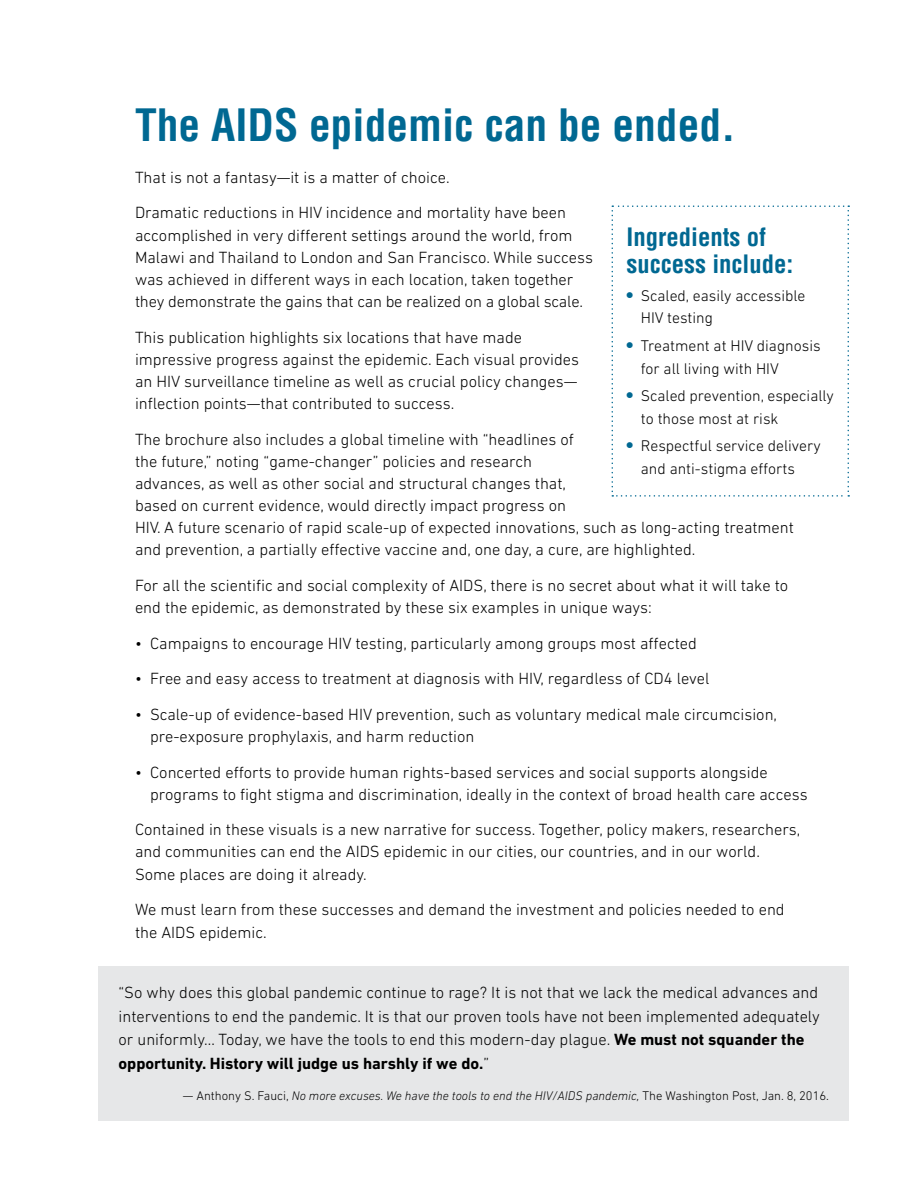
<style>
.page{position:relative;width:918px;height:1188px;background:#fff}
.page>*{position:absolute;margin:0;border:0;box-sizing:border-box;transform-origin:0 0}
.t1{font:700 condensed 43.5px "Helvetica LT Std";color:#006892}
.t2{font:700 condensed 24.75px/27.3px "Helvetica LT Std";color:#006892}
.t3{font:300 16.5px/22.2px "DIN Next LT Pro";color:#000}
.t4{font:300 15.75px/22.5px "DIN Next LT Pro";color:#000}
.t5{font:italic 300 12.75px "DIN Next LT Pro";color:#000}
.s1{font-family:"Helvetica LT Std";font-weight:700;font-stretch:condensed;color:#006892}
.s2{font-weight:700}
.s3{font-style:normal}
</style>
<div class="page">
<div style="left:98px;top:966px;width:751px;height:154px;background:#e6e7e8"></div>
<svg style="left:612px;top:205px;width:237px;height:292px"></svg>
<h1 class="t1" style="left:135px;top:97px;width:602px">The AIDS epidemic can be ended.</h1>
<p class="t3" style="left:135px;top:159px;width:433px;line-height:35.5px">That is not a fantasy—it is a matter of choice.<br>Dramatic reductions in HIV incidence and mortality have been</p>
<p class="t3" style="left:135px;top:224px;width:460px">accomplished in very different settings around the world, from Malawi and Thailand to London and San Francisco. While success was achieved in different ways in each location, taken together they demonstrate the gains that can be realized on a global scale.</p>
<p class="t3" style="left:135px;top:326px;width:446px">This publication highlights six locations that have made impressive progress against the epidemic. Each visual provides an HIV surveillance timeline as well as crucial policy changes— inflection points—that contributed to success.</p>
<p class="t3" style="left:135px;top:428px;width:660px">The brochure also includes a global timeline with “headlines of<br>the future,” noting “game-changer” policies and research<br>advances, as well as other social and structural changes that,<br>based on current evidence, would directly impact progress on<br>HIV. A future scenario of rapid scale-up of expected innovations, such as long-acting treatment and prevention, a partially effective vaccine and, one day, a cure, are highlighted.</p>
<p class="t3" style="left:135px;top:574px;width:655px">For all the scientific and social complexity of AIDS, there is no secret about what it will take to end the epidemic, as demonstrated by these six examples in unique ways:</p>
<p class="t3" style="left:135px;top:632px;width:564px">• Campaigns to encourage HIV testing, particularly among groups most affected</p>
<p class="t3" style="left:135px;top:667px;width:576px">• Free and easy access to treatment at diagnosis with HIV, regardless of CD4 level</p>
<p class="t3" style="left:150px;top:703px;width:629px;text-indent:-15px">• Scale-up of evidence-based HIV prevention, such as voluntary medical male circumcision, pre-exposure prophylaxis, and harm reduction</p>
<p class="t3" style="left:150px;top:761px;width:659px;text-indent:-15px">• Concerted efforts to provide human rights-based services and social supports alongside programs to fight stigma and discrimination, ideally in the context of broad health care access</p>
<p class="t3" style="left:135px;top:818px;width:667px">Contained in these visuals is a new narrative for success. Together, policy makers, researchers, and communities can end the AIDS epidemic in our cities, our countries, and in our world.<br>Some places are doing it already.</p>
<p class="t3" style="left:135px;top:898px;width:651px">We must learn from these successes and demand the investment and policies needed to end the AIDS epidemic.</p>
<h2 class="t2" style="left:627px;top:223px;width:169px">Ingredients of success include:</h2>
<p class="t4" style="left:641px;top:284px;width:166px;text-indent:-14px"><span class="s1">•</span> Scaled, easily accessible<br>HIV testing</p>
<p class="t4" style="left:641px;top:334px;width:182px;text-indent:-14px"><span class="s1">•</span> Treatment at HIV diagnosis for all living with HIV</p>
<p class="t4" style="left:641px;top:384px;width:195px;text-indent:-14px"><span class="s1">•</span> Scaled prevention, especially to those most at risk</p>
<p class="t4" style="left:641px;top:435px;width:181px;text-indent:-14px"><span class="s1">•</span> Respectful service delivery and anti-stigma efforts</p>
<p class="t3" style="left:119px;top:981px;width:703px;line-height:23.7px">“So why does this global pandemic continue to rage? It is not that we lack the medical advances and interventions to end the pandemic. It is that our proven tools have not been implemented adequately or uniformly… Today, we have the tools to end this modern-day plague. <span class="s2">We must not squander the opportunity. History will judge us harshly if we do.</span>”</p>
<p class="t5" style="left:183px;top:1088px;width:648px"><span class="s3">— Anthony S. Fauci,</span> No more excuses. We have the tools to end the HIV/AIDS pandemic, <span class="s3">The Washington Post, Jan. 8, 2016.</span></p>
</div>
